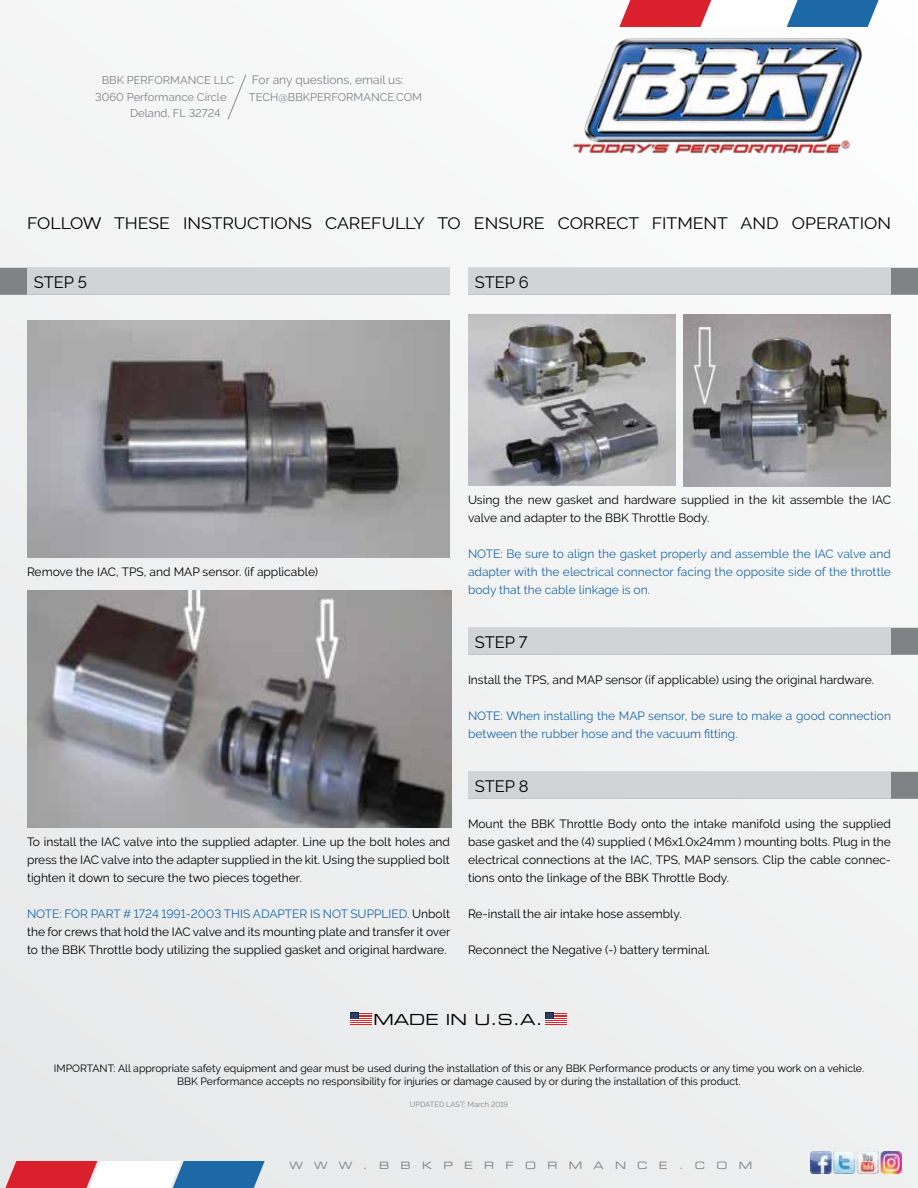
<style>
.page{position:relative;width:918px;height:1188px;background:#f2f2f3}
.page>*{position:absolute;margin:0;border:0;box-sizing:border-box;transform-origin:0 0}
.t1{font:16.5px "Raleway";color:#000;scale:1.07 1}
.t2{font:16.5px "Raleway";color:#000}
.t3{font:15.3px "Eurostile Extended Two";color:#000}
.t4{font:12px/18px "Raleway";color:#000;text-align:justify}
.t5{font:12px/18px "Raleway";color:#1d68a6;text-align:justify}
.t6{font:12px "Raleway";color:#808285}
.t7{font:11.25px "Raleway";color:#808285}
.t8{font:10.5px/12.6px "Raleway";color:#000;text-align:center}
.t9{font:10.2px "Eurostile Extended Two";letter-spacing:1.11em;color:#808285}
.t10{font:7.5px "Raleway";color:#808285}
.s1{color:#1d68a6}
</style>
<div class="page">
<svg style="left:619px;top:0;width:265px;height:27px"></svg>
<svg style="left:0;top:1161px;width:265px;height:27px"></svg>
<img style="left:573px;top:37px;width:290px;height:117px">
<svg style="left:227px;top:75px;width:19px;height:45px"></svg>
<svg style="left:545px;top:1013px;width:22px;height:12px"></svg>
<svg style="left:350px;top:1013px;width:21px;height:12px"></svg>
<img style="left:810px;top:1152px;width:92px;height:21px">
<div style="left:0;top:268px;width:450px;height:27px;background:#808285"></div>
<div style="left:27px;top:268px;width:423px;height:27px;background:#d1d3d4"></div>
<img style="left:27px;top:320px;width:423px;height:238px">
<img style="left:27px;top:590px;width:425px;height:238px">
<div style="left:468px;top:268px;width:450px;height:27px;background:#808285"></div>
<div style="left:468px;top:268px;width:423px;height:27px;background:#d1d3d4"></div>
<div style="left:468px;top:628px;width:450px;height:27px;background:#808285"></div>
<div style="left:468px;top:628px;width:423px;height:27px;background:#d1d3d4"></div>
<div style="left:468px;top:772px;width:450px;height:27px;background:#808285"></div>
<div style="left:468px;top:772px;width:423px;height:27px;background:#d1d3d4"></div>
<img style="left:468px;top:314px;width:207px;height:172px">
<img style="left:684px;top:314px;width:207px;height:172px">
<p class="t7" style="left:102px;top:74px;width:134px">BBK PERFORMANCE LLC</p>
<p class="t7" style="left:95px;top:90px;width:133px">3060 Performance Circle</p>
<p class="t7" style="left:130px;top:107px;width:92px">Deland, FL 32724</p>
<p class="t6" style="left:252px;top:73px;width:153px">For any questions, email us:</p>
<p class="t7" style="left:249px;top:90px;width:175px">TECH@BBKPERFORMANCE.COM</p>
<h1 class="t1" style="left:27px;top:214px;width:809px">FOLLOW THESE INSTRUCTIONS CAREFULLY TO ENSURE CORRECT FITMENT AND OPERATION</h1>
<h1 class="t2" style="left:34px;top:273px;width:55px">STEP 5</h1>
<h1 class="t2" style="left:475px;top:273px;width:56px">STEP 6</h1>
<p class="t4" style="left:27px;top:563px;width:293px">Remove the IAC, TPS, and MAP sensor. (if applicable)</p>
<p class="t4" style="left:27px;top:833px;width:425px">To install the IAC valve into the supplied adapter. Line up the bolt holes and press the IAC valve into the adapter supplied in the kit. Using the supplied bolt tighten it down to secure the two pieces together.</p>
<p class="t4" style="left:27px;top:905px;width:425px"><span class="s1">NOTE: FOR PART # 1724 1991-2003 THIS ADAPTER IS NOT SUPPLIED.</span> Unbolt the for crews that hold the IAC valve and its mounting plate and transfer it over to the BBK Throttle body utilizing the supplied gasket and original hardware.</p>
<p class="t4" style="left:468px;top:491px;width:425px">Using the new gasket and hardware supplied in the kit assemble the IAC valve and adapter to the BBK Throttle Body.</p>
<p class="t5" style="left:468px;top:545px;width:424px">NOTE: Be sure to align the gasket properly and assemble the IAC valve and adapter with the electrical connector facing the opposite side of the throttle body that the cable linkage is on.</p>
<h1 class="t2" style="left:475px;top:633px;width:54px">STEP 7</h1>
<p class="t4" style="left:468px;top:671px;width:408px">Install the TPS, and MAP sensor (if applicable) using the original hardware.</p>
<p class="t5" style="left:468px;top:707px;width:425px">NOTE: When installing the MAP sensor, be sure to make a good connection between the rubber hose and the vacuum fitting.</p>
<h1 class="t2" style="left:475px;top:777px;width:55px">STEP 8</h1>
<p class="t4" style="left:468px;top:815px;width:425px">Mount the BBK Throttle Body onto the intake manifold using the supplied base gasket and the (4) supplied ( M6x1.0x24mm ) mounting bolts. Plug in the electrical connections at the IAC, TPS, MAP sensors. Clip the cable connec&shy;tions onto the linkage of the BBK Throttle Body.</p>
<p class="t4" style="left:468px;top:905px;width:215px">Re-install the air intake hose assembly.</p>
<p class="t4" style="left:468px;top:941px;width:243px">Reconnect the Negative (-) battery terminal.</p>
<p class="t3" style="left:373px;top:1009px;width:171px">MADE IN U.S.A.</p>
<p class="t8" style="left:54px;top:1062px;width:812px">IMPORTANT: All appropriate safety equipment and gear must be used during the installation of this or any BBK Performance products or any time you work on a vehicle.<br>BBK Performance accepts no responsibility for injuries or damage caused by or during the installation of this product.</p>
<p class="t10" style="left:410px;top:1100px;width:100px">UPDATED LAST: March 2019</p>
<p class="t9" style="left:289px;top:1158px;width:464px">WWW.BBKPERFORMANCE.COM</p>
</div>
